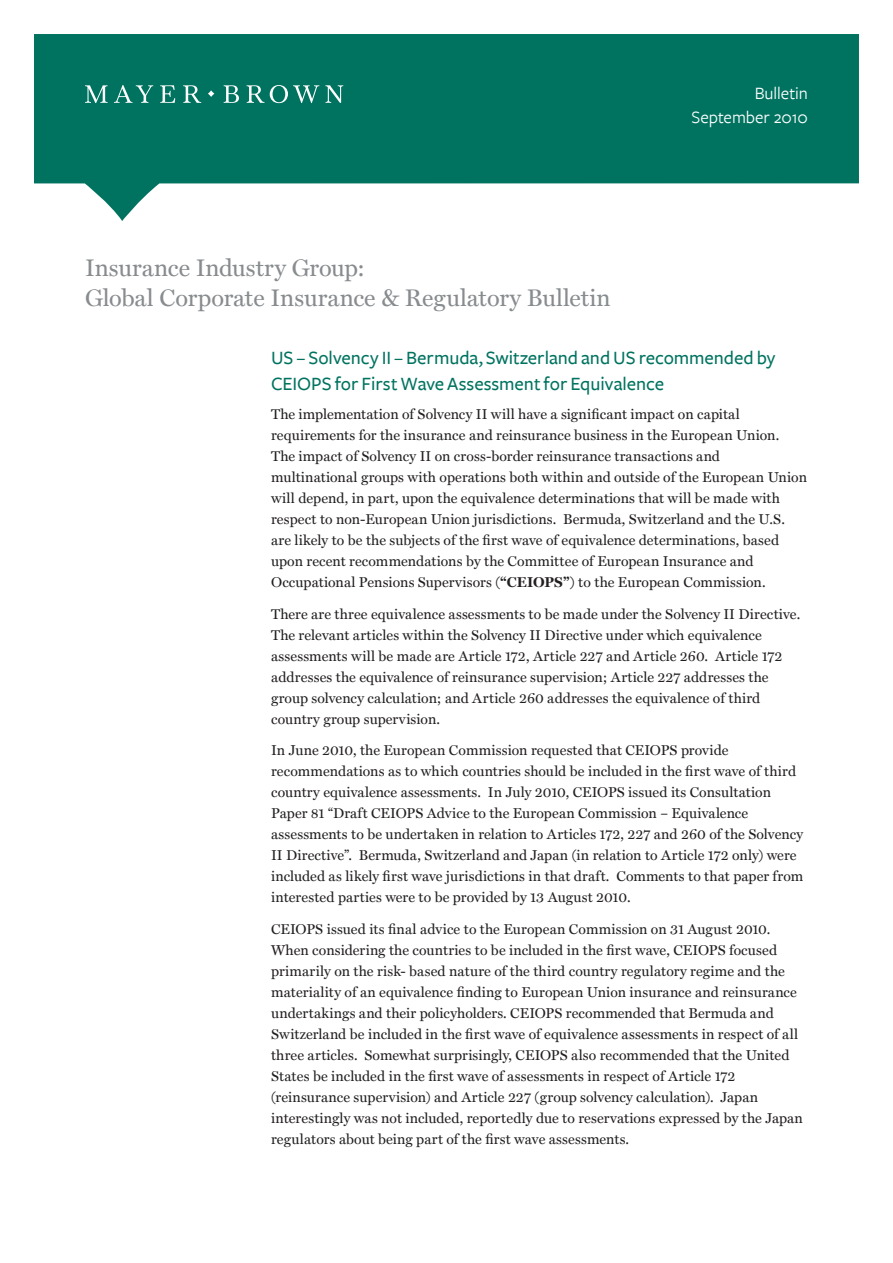
<style>
.page{position:relative;width:893px;height:1263px;background:#fff}
.page>*{position:absolute;margin:0;border:0;box-sizing:border-box;transform-origin:0 0}
.t1{font:24px/30px "Miller Text";color:#888c8f}
.t2{font:500 19.5px/25.5px "Freight Sans";letter-spacing:-.005em;color:#007360}
.t3{font:18px/24px "Freight Sans";letter-spacing:-.005em;color:#fff;text-align:right}
.t4{font:14.25px/21px "Miller Text";letter-spacing:.01em;color:#231f20}
.s1{font-weight:700}
</style>
<div class="page">
<svg style="left:34px;top:34px;width:825px;height:187px;fill:#007360"></svg>
<svg style="left:85px;top:85px;width:258px;height:18px;background:#389182"></svg>
<h1 class="t1" style="left:85px;top:253px;width:527px">Insurance Industry Group:<br>Global Corporate Insurance &amp; Regulatory Bulletin</h1>
<p class="t3" style="left:692px;top:82px;width:118px">Bulletin<br>September 2010</p>
<h2 class="t2" style="left:271px;top:346px;width:506px">US – Solvency II – Bermuda, Switzerland and US recommended by<br>CEIOPS for First Wave Assessment for Equivalence</h2>
<p class="t4" style="left:271px;top:404px;width:537px">The implementation of Solvency II will have a significant impact on capital requirements for the insurance and reinsurance business in the European Union.<br>The impact of Solvency II on cross-border reinsurance transactions and multinational groups with operations both within and outside of the European Union will depend, in part, upon the equivalence determinations that will be made with respect to non-European Union jurisdictions. Bermuda, Switzerland and the U.S. are likely to be the subjects of the first wave of equivalence determinations, based upon recent recommendations by the Committee of European Insurance and Occupational Pensions Supervisors (<span class="s1">“CEIOPS”</span>) to the European Commission.</p>
<p class="t4" style="left:271px;top:603px;width:531px">There are three equivalence assessments to be made under the Solvency II Directive.<br>The relevant articles within the Solvency II Directive under which equivalence assessments will be made are Article 172, Article 227 and Article 260. Article 172 addresses the equivalence of reinsurance supervision; Article 227 addresses the group solvency calculation; and Article 260 addresses the equivalence of third country group supervision.</p>
<p class="t4" style="left:271px;top:740px;width:534px">In June 2010, the European Commission requested that CEIOPS provide recommendations as to which countries should be included in the first wave of third country equivalence assessments. In July 2010, CEIOPS issued its Consultation Paper 81 “Draft CEIOPS Advice to the European Commission – Equivalence assessments to be undertaken in relation to Articles 172, 227 and 260 of the Solvency II Directive”. Bermuda, Switzerland and Japan (in relation to Article 172 only) were included as likely first wave jurisdictions in that draft. Comments to that paper from interested parties were to be provided by 13 August 2010.</p>
<p class="t4" style="left:271px;top:918px;width:533px">CEIOPS issued its final advice to the European Commission on 31 August 2010.<br>When considering the countries to be included in the first wave, CEIOPS focused primarily on the risk- based nature of the third country regulatory regime and the materiality of an equivalence finding to European Union insurance and reinsurance undertakings and their policyholders. CEIOPS recommended that Bermuda and Switzerland be included in the first wave of equivalence assessments in respect of all three articles. Somewhat surprisingly, CEIOPS also recommended that the United States be included in the first wave of assessments in respect of Article 172 (reinsurance supervision) and Article 227 (group solvency calculation). Japan interestingly was not included, reportedly due to reservations expressed by the Japan regulators about being part of the first wave assessments.</p>
</div>
